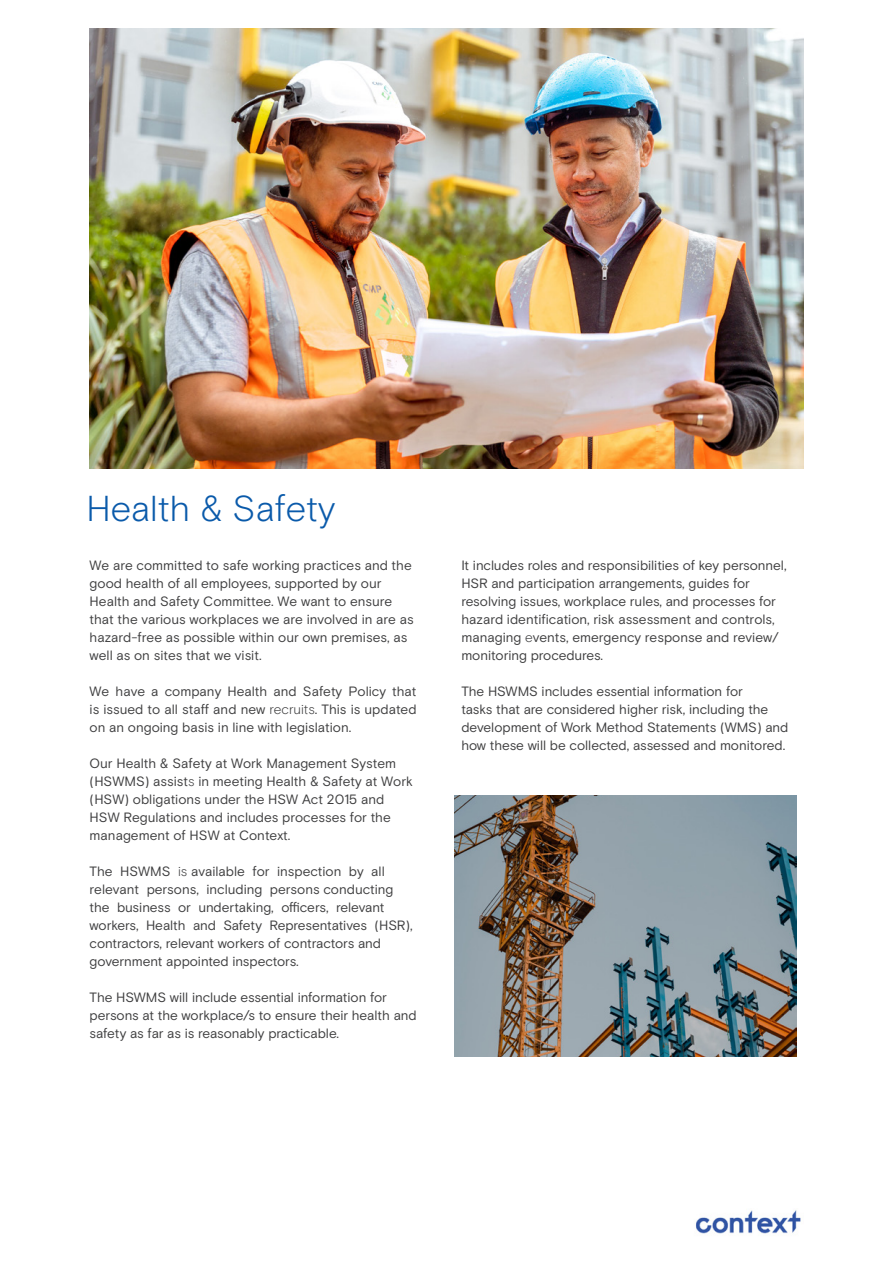
<style>
.page{position:relative;width:893px;height:1263px;background:#fff}
.page>*{position:absolute;margin:0;border:0;box-sizing:border-box;transform-origin:0 0}
.Name{font:300 36px "Basis Grotesque Pro";color:#0a5aaa}
.Name-2{font:13.5px/18px "Basis Grotesque Pro";color:#3e3e3f}
.Streamer_-_thin_larg{font:13.5px/18px "Basis Grotesque Pro";color:#3e3e3f}
.s1{font-weight:300}
</style>
<div class="page">
<img style="left:90px;top:29px;width:713px;height:439px">
<img style="left:454px;top:795px;width:342px;height:262px">
<img style="left:696px;top:1210px;width:105px;height:24px">
<p class="Name" style="left:87px;top:488px;width:250px">Health &amp; Safety</p>
<p class="Name-2" style="left:90px;top:556px;width:326px">We are committed to safe working practices and the good health of all employees, supported by our Health and Safety Committee. We want to ensure that the various workplaces we are involved in are as hazard-free as possible within our own premises, as well as on sites that we visit.</p>
<p class="Name-2" style="left:90px;top:682px;width:328px;text-align:justify">We have a company Health and Safety Policy that is issued to all staff and new <span class="s1">recruits</span>. This is updated on an ongoing basis in line with legislation.</p>
<p class="Name-2" style="left:90px;top:754px;width:325px">Our Health &amp; Safety at Work Management System (HSWMS) assist<span class="s1">s</span> in meeting Health &amp; Safety at Work (HSW) obligations under the HSW Act 2015 and HSW Regulations and includes processes for the management of HSW at Context.</p>
<p class="Name-2" style="left:90px;top:862px;width:325px">The HSWMS <span class="s1">is</span> available for inspection by all relevant persons, including persons conducting the business or undertaking, officers, relevant workers, Health and Safety Representatives (HSR), contractors, relevant workers of contractors and government appointed inspectors.</p>
<p class="Name-2" style="left:90px;top:988px;width:328px">The HSWMS will include essential information for persons at the workplace/s to ensure their health and safety as far as is reasonably practicable.</p>
<p class="Streamer_-_thin_larg" style="left:461px;top:556px;width:327px">It includes roles and responsibilities of key personnel, HSR and participation arrangements, guides for resolving issues, workplace rules, and processes for hazard identification, risk assessment and controls, managing <span class="s1">e</span>vents, emergency response and review/ monitoring procedures.</p>
<p class="Streamer_-_thin_larg" style="left:461px;top:682px;width:328px">The HSWMS includes essential information for<br>tasks that are considered higher risk, including the development of Work Method Statements (WMS) and how these will be collected, assessed and monitored.</p>
</div>
